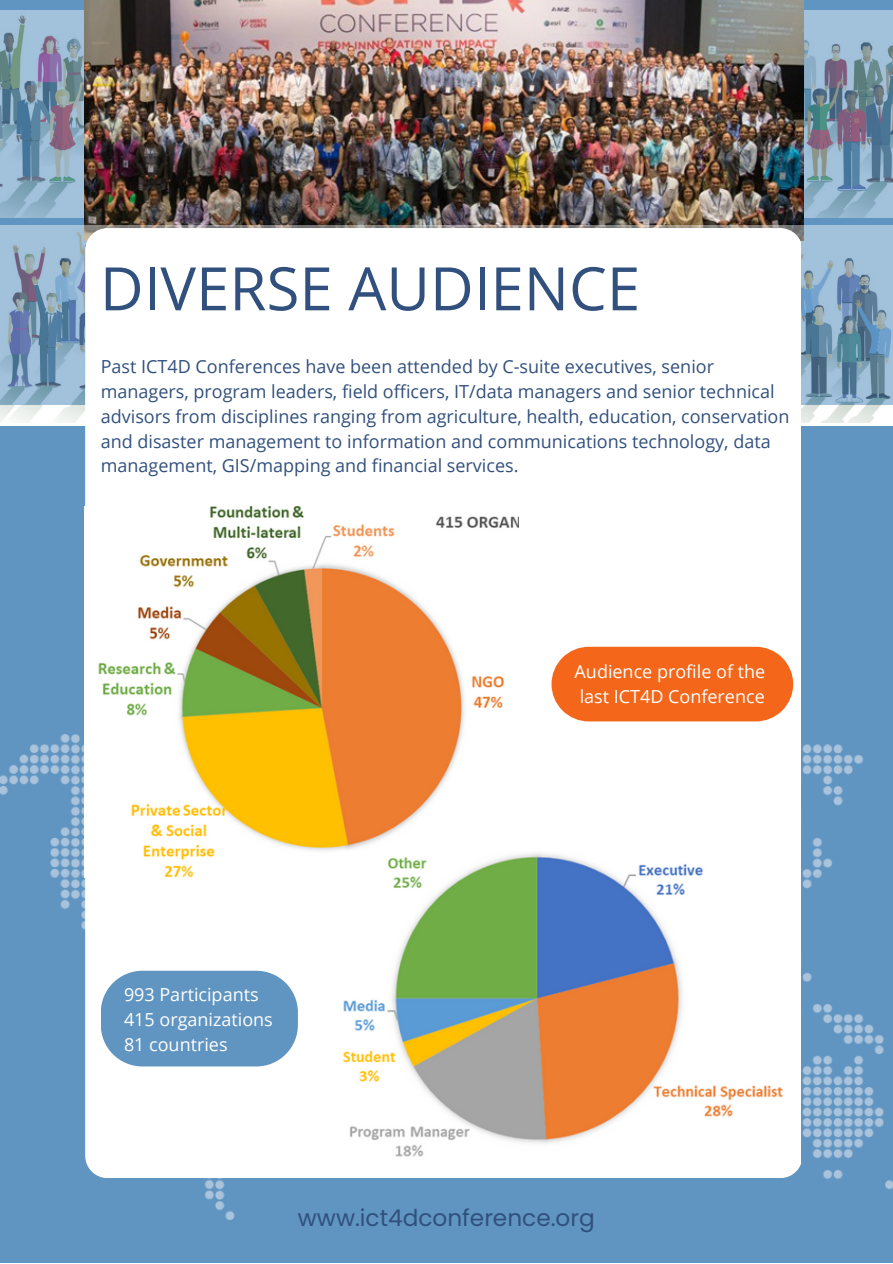
<style>
.page{position:relative;width:893px;height:1264px;background:#fff}
.page>*{position:absolute;margin:0;border:0;box-sizing:border-box;transform-origin:0 0}
.t1{font:60px "Open Sans";color:#31507d}
.t2{font:23.25px "Poppins";color:#31507d}
.t3{font:18px/24.8px "Open Sans";color:#31507d}
.t4{font:18px/24.8px "Open Sans";color:#fff}
</style>
<div class="page">
<div style="left:0;top:0;width:892px;height:1262px;background:#6095c2"></div>
<div style="left:0;top:405px;width:892px;height:21px;background:#fff"></div>
<img style="left:0;top:703px;width:892px;height:516px">
<img style="left:0;top:10px;width:84px;height:207px">
<img style="left:803px;top:10px;width:89px;height:207px">
<img style="left:84px;top:0;width:719px;height:225px">
<img style="left:0;top:225px;width:892px;height:197px">
<div style="left:85px;top:228px;width:715px;height:949px;background:#fff"></div>
<img style="left:84px;top:506px;width:434px;height:371px">
<img style="left:341px;top:851px;width:452px;height:315px">
<svg style="left:101px;top:970px;width:196px;height:96px"></svg>
<svg style="left:551px;top:646px;width:242px;height:75px;background:#f4712a"></svg>
<h1 class="t1" style="left:100px;top:246px;width:541px">DIVERSE AUDIENCE</h1>
<p class="t3" style="left:101px;top:354px;width:690px">Past ICT4D Conferences have been attended by C-suite executives, senior managers, program leaders, field officers, IT/data managers and senior technical advisors from disciplines ranging from agriculture, health, education, conservation and disaster management to information and communications technology, data management, GIS/mapping and financial services.</p>
<p class="t4" style="left:574px;top:659px;width:192px">Audience profile of the last ICT4D Conference</p>
<p class="t4" style="left:124px;top:981px;width:150px">993 Participants<br>415 organizations<br>81 countries</p>
<p class="t2" style="left:298px;top:1201px;width:298px">www.ict4dconference.org</p>
</div>
